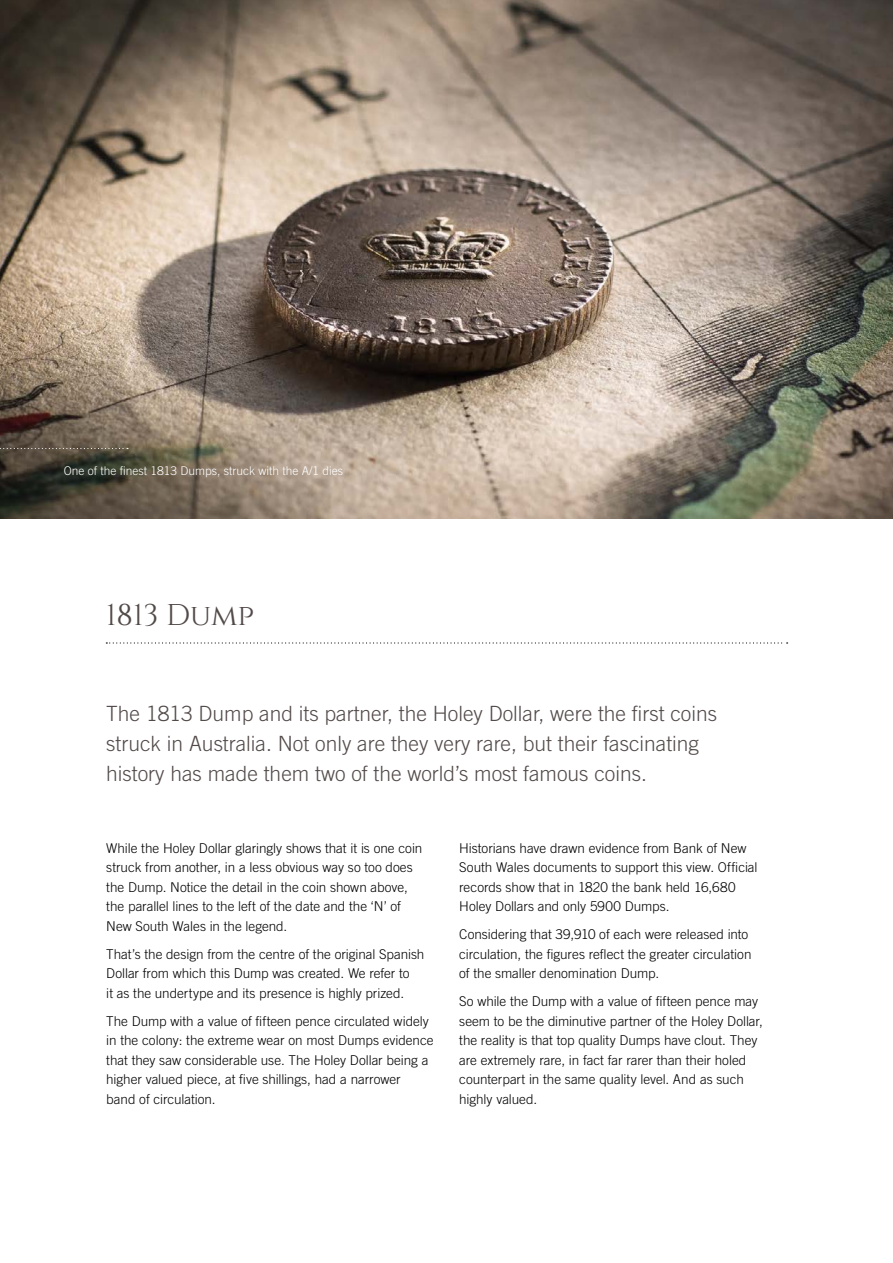
<style>
.page{position:relative;width:893px;height:1263px;background:#fff}
.page>*{position:absolute;margin:0;border:0;box-sizing:border-box;transform-origin:0 0}
.t1{font:30px "Cinzel";color:#524a49}
.t2{font:300 21px/30px "Trade Gothic";color:#524a49}
.t3{font:300 13.5px/19.5px "Trade Gothic";letter-spacing:-.005em;color:#000}
.t4{font:300 12px "Trade Gothic";color:#fff}
</style>
<div class="page">
<svg style="left:106px;top:642px;width:682px;height:1px"></svg>
<img style="left:0;top:0;width:893px;height:519px">
<svg style="left:0;top:448px;width:128px;height:1px"></svg>
<p class="t4" style="left:64px;top:464px;width:281px">One of the finest 1813 Dumps, struck with the A/1 dies</p>
<p class="t1" style="left:106px;top:597px;width:149px">1813 Dump</p>
<p class="t2" style="left:106px;top:698px;width:612px">The 1813 Dump and its partner, the Holey Dollar, were the first coins struck in Australia. Not only are they very rare, but their fascinating history has made them two of the world’s most famous coins.</p>
<p class="t3" style="left:106px;top:838px;width:317px">While the Holey Dollar glaringly shows that it is one coin struck from another, in a less obvious way so too does the Dump. Notice the detail in the coin shown above, the parallel lines to the left of the date and the ‘N’ of New South Wales in the legend.</p>
<p class="t3" style="left:106px;top:944px;width:320px">That’s the design from the centre of the original Spanish<br>Dollar from which this Dump was created. We refer to<br>it as the undertype and its presence is highly prized.</p>
<p class="t3" style="left:106px;top:1011px;width:329px">The Dump with a value of fifteen pence circulated widely in the colony: the extreme wear on most Dumps evidence that they saw considerable use. The Holey Dollar being a higher valued piece, at five shillings, had a narrower<br>band of circulation.</p>
<p class="t3" style="left:459px;top:838px;width:300px">Historians have drawn evidence from Bank of New South Wales documents to support this view. Official records show that in 1820 the bank held 16,680<br>Holey Dollars and only 5900 Dumps.</p>
<p class="t3" style="left:459px;top:924px;width:294px">Considering that 39,910 of each were released into circulation, the figures reflect the greater circulation of the smaller denomination Dump.</p>
<p class="t3" style="left:459px;top:991px;width:305px">So while the Dump with a value of fifteen pence may seem to be the diminutive partner of the Holey Dollar, the reality is that top quality Dumps have clout. They are extremely rare, in fact far rarer than their holed counterpart in the same quality level. And as such highly valued.</p>
</div>
